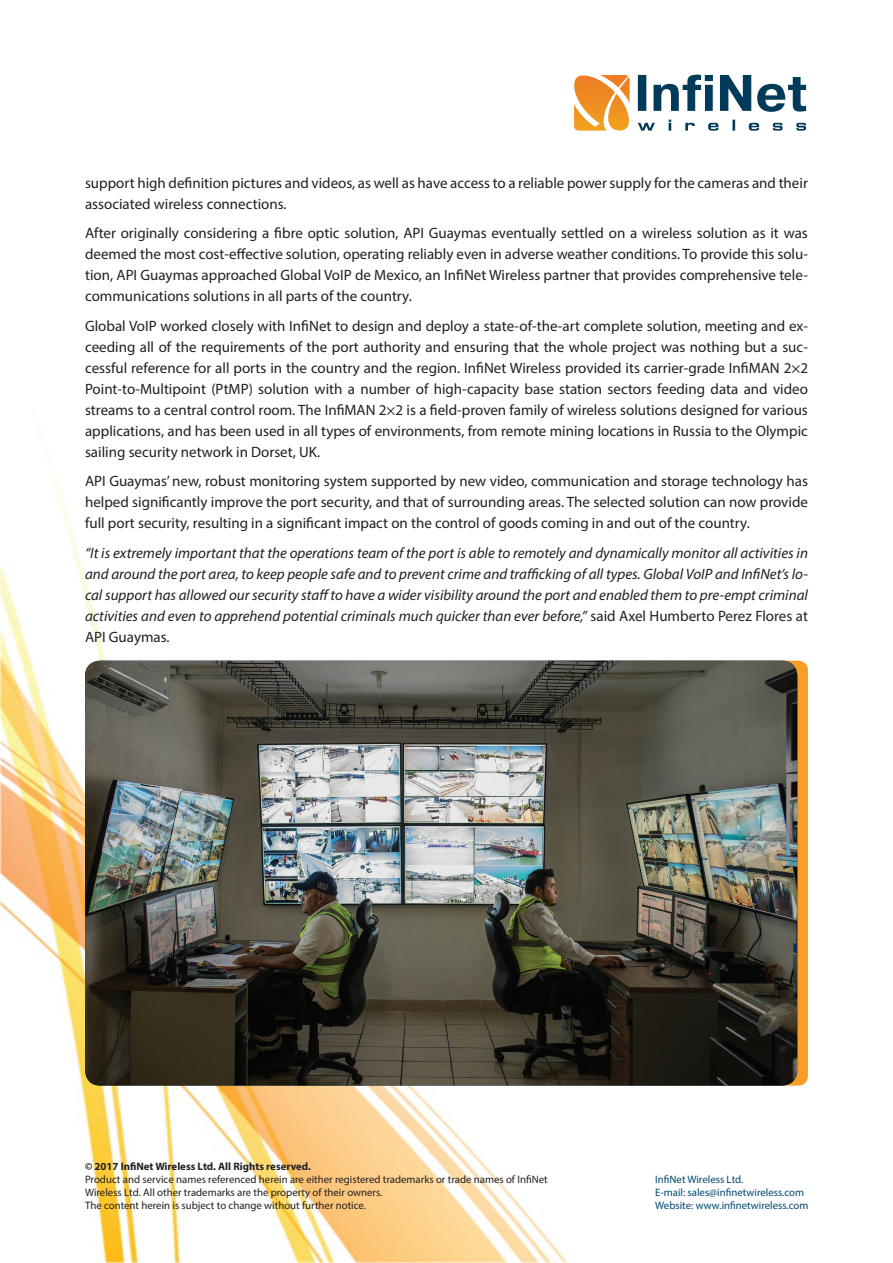
<style>
.page{position:relative;width:893px;height:1263px;background:#fff}
.page>*{position:absolute;margin:0;border:0;box-sizing:border-box;transform-origin:0 0}
.t1{font:15px/21px "Myriad Pro";color:#231f20;text-align:justify}
.t2{font:italic 15px/21px "Myriad Pro";color:#231f20;text-align:justify}
.t3{font:10.8px/12.9px "Myriad Pro";color:#231f20}
.t4{font:10.8px/12.9px "Myriad Pro";color:#024970}
.t5{font:700 10.8px "Myriad Pro";color:#231f20}
.s1{font-style:normal}
</style>
<div class="page">
<img style="left:0;top:74px;width:808px;height:1189px">
<svg style="left:571px;top:75px;width:60px;height:56px"></svg>
<svg style="left:638px;top:75px;width:168px;height:37px"></svg>
<svg style="left:638px;top:120px;width:168px;height:11px"></svg>
<div style="left:594px;top:661px;width:214px;height:424px;background:#f89e26;border-radius:10px"></div>
<img style="left:85px;top:661px;width:712px;height:424px">
<p class="t1" style="left:85px;top:172px;width:724px">support high definition pictures and videos, as well as have access to a reliable power supply for the cameras and their associated wireless connections.</p>
<p class="t1" style="left:85px;top:222px;width:724px">After originally considering a fibre optic solution, API Guaymas eventually settled on a wireless solution as it was deemed the most cost-effective solution, operating reliably even in adverse weather conditions. To provide this solu&shy;tion, API Guaymas approached Global VoIP de Mexico, an InfiNet Wireless partner that provides comprehensive tele&shy;communications solutions in all parts of the country.</p>
<p class="t1" style="left:85px;top:315px;width:724px">Global VoIP worked closely with InfiNet to design and deploy a state-of-the-art complete solution, meeting and ex&shy;ceeding all of the requirements of the port authority and ensuring that the whole project was nothing but a suc&shy;cessful reference for all ports in the country and the region. InfiNet Wireless provided its carrier-grade InfiMAN 2×2<br>Point-to-Multipoint (PtMP) solution with a number of high-capacity base station sectors feeding data and video streams to a central control room. The InfiMAN 2×2 is a field-proven family of wireless solutions designed for various applications, and has been used in all types of environments, from remote mining locations in Russia to the Olympic sailing security network in Dorset, UK.</p>
<p class="t1" style="left:85px;top:470px;width:724px">API Guaymas’ new, robust monitoring system supported by new video, communication and storage technology has helped significantly improve the port security, and that of surrounding areas. The selected solution can now provide full port security, resulting in a significant impact on the control of goods coming in and out of the country.</p>
<p class="t2" style="left:85px;top:542px;width:724px">“It is extremely important that the operations team of the port is able to remotely and dynamically monitor all activities in and around the port area, to keep people safe and to prevent crime and trafficking of all types. Global VoIP and InfiNet’s lo&shy;cal support has allowed our security staff to have a wider visibility around the port and enabled them to pre-empt criminal activities and even to apprehend potential criminals much quicker than ever before,” <span class="s1">said Axel Humberto Perez Flores at API Guaymas.</span></p>
<p class="t5" style="left:85px;top:1159px;width:228px">© 2017 InfiNet Wireless Ltd. All Rights reserved.</p>
<p class="t3" style="left:85px;top:1173px;width:464px">Product and service names referenced herein are either registered trademarks or trade names of InfiNet<br>Wireless Ltd. All other trademarks are the property of their owners.<br>The content herein is subject to change without further notice.</p>
<p class="t4" style="left:655px;top:1173px;width:155px">InfiNet Wireless Ltd.<br>E-mail: sales@infinetwireless.com<br>Website: www.infinetwireless.com</p>
</div>
